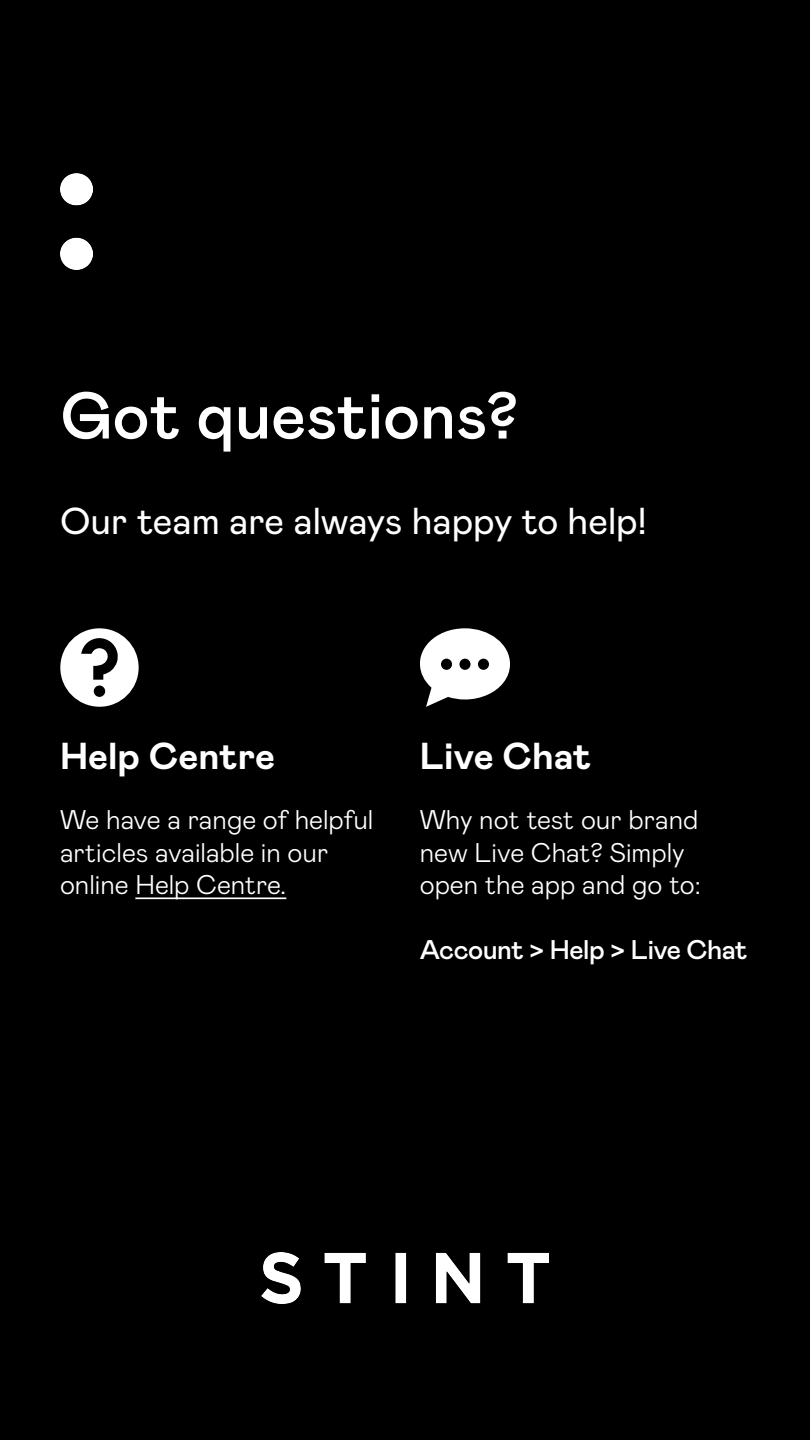
<style>
.page{position:relative;width:810px;height:1440px;background:#000}
.page>*{position:absolute;margin:0;border:0;box-sizing:border-box;transform-origin:0 0}
.t1{font:500 66px "Mabry Pro";color:#fff}
.t2{font:37.5px "Mabry Pro";color:#fff}
.t3{font:700 37.5px "Mabry Pro";color:#fff}
.t4{font:300 27px/32.4px "Mabry Pro";color:#fff}
.t5{font:500 27px "Mabry Pro";letter-spacing:-.02em;color:#fff}
</style>
<div class="page">
<img style="left:60px;top:173px;width:32px;height:97px">
<hr style="left:135px;top:897px;width:151px;height:2px;background:#fff">
<img style="left:261px;top:1252px;width:288px;height:52px">
<svg style="left:420px;top:628px;width:90px;height:79px"></svg>
<svg style="left:60px;top:628px;width:79px;height:79px"></svg>
<p class="t1" style="left:60px;top:369px;width:459px">Got questions?</p>
<p class="t2" style="left:60px;top:494px;width:588px">Our team are always happy to help!</p>
<p class="t3" style="left:60px;top:729px;width:217px">Help Centre</p>
<p class="t4" style="left:60px;top:802px;width:315px">We have a range of helpful articles available in our</p>
<p class="t4" style="left:60px;top:867px;width:228px">online Help Centre.</p>
<p class="t3" style="left:420px;top:729px;width:173px">Live Chat</p>
<p class="t4" style="left:420px;top:802px;width:283px">Why not test our brand new Live Chat? Simply open the app and go to:</p>
<p class="t5" style="left:420px;top:930px;width:329px">Account &gt; Help &gt; Live Chat</p>
</div>
